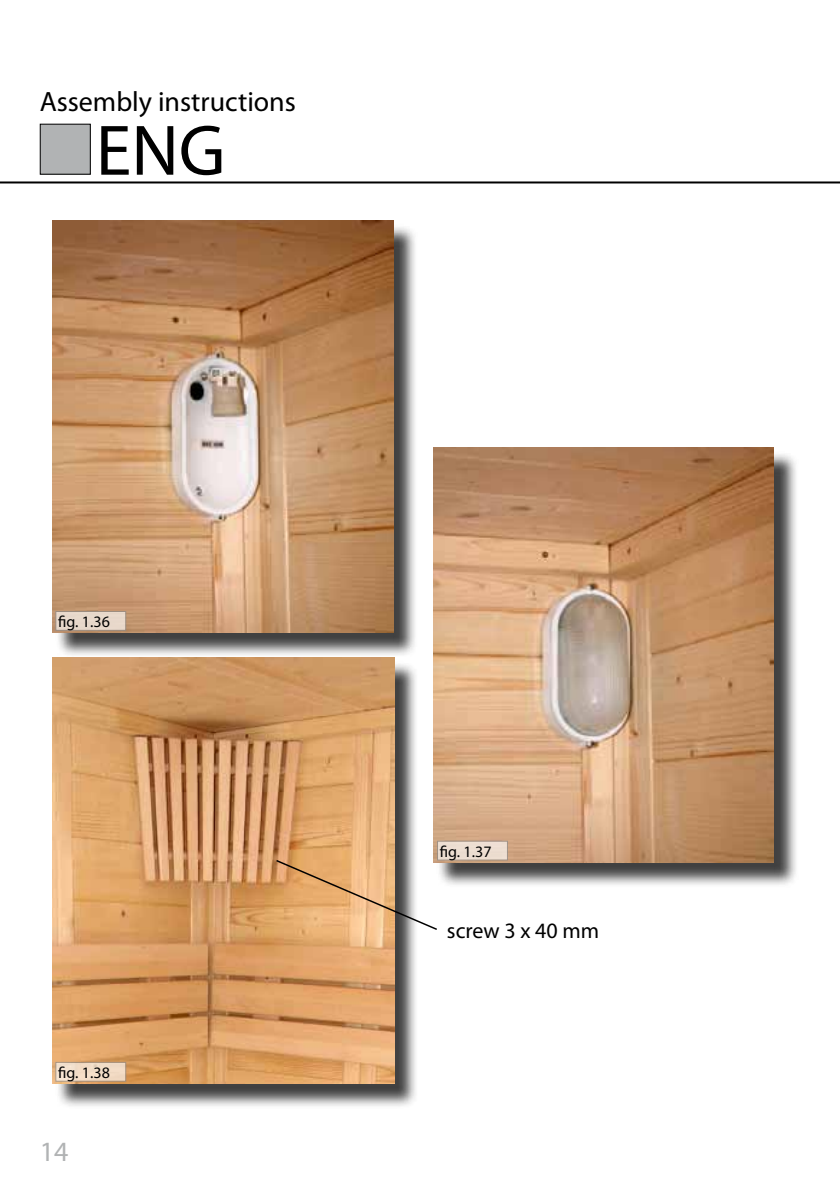
<style>
.page{position:relative;width:840px;height:1191px;background:#fff}
.page>*{position:absolute;margin:0;border:0;box-sizing:border-box;transform-origin:0 0}
.t1{font:72px "Myriad Pro";color:#000}
.t2{font:28px "Myriad Pro";color:#000}
.t3{font:28px "Myriad Pro";color:#b1b3b4}
.t4{font:22px "Myriad Pro";color:#000}
.t5{font:16px "Myriad Pro";color:#000}
</style>
<div class="page">
<hr style="left:0;top:181px;width:839px;height:2px;background:#000">
<div style="left:40px;top:124px;width:50px;height:50px;background:#b1b3b4"></div>
<div style="left:40px;top:124px;width:51px;height:51px;border:1px solid #000"></div>
<div style="left:56px;top:661px;width:362px;height:447px;background:#000;opacity:.75"></div>
<img style="left:53px;top:658px;width:341px;height:425px">
<div style="left:56px;top:224px;width:362px;height:433px;background:#000;opacity:.75"></div>
<img style="left:53px;top:221px;width:340px;height:411px">
<div style="left:436px;top:451px;width:362px;height:436px;background:#000;opacity:.75"></div>
<img style="left:433px;top:448px;width:340px;height:415px">
<div style="left:55px;top:611px;width:71px;height:20px;background:#e8d8cb;border:1px solid #87888a"></div>
<div style="left:437px;top:840px;width:70px;height:20px;background:#edded1;border:1px solid #87888a"></div>
<div style="left:55px;top:1061px;width:71px;height:20px;background:#f3ddc7;border:1px solid #87888a"></div>
<svg style="left:274px;top:858px;width:164px;height:73px;background:#dbb388"></svg>
<h2 class="t2" style="left:40px;top:84px;width:257px">Assembly instructions</h2>
<h1 class="t1" style="left:96px;top:106px;width:131px">ENG</h1>
<p class="t5" style="left:58px;top:612px;width:53px">fig. 1.36</p>
<p class="t5" style="left:58px;top:1062px;width:53px">fig. 1.38</p>
<h2 class="t3" style="left:40px;top:1134px;width:30px">14</h2>
<p class="t5" style="left:439px;top:841px;width:53px">fig. 1.37</p>
<h3 class="t4" style="left:446px;top:917px;width:154px">screw 3 x 40 mm</h3>
</div>
